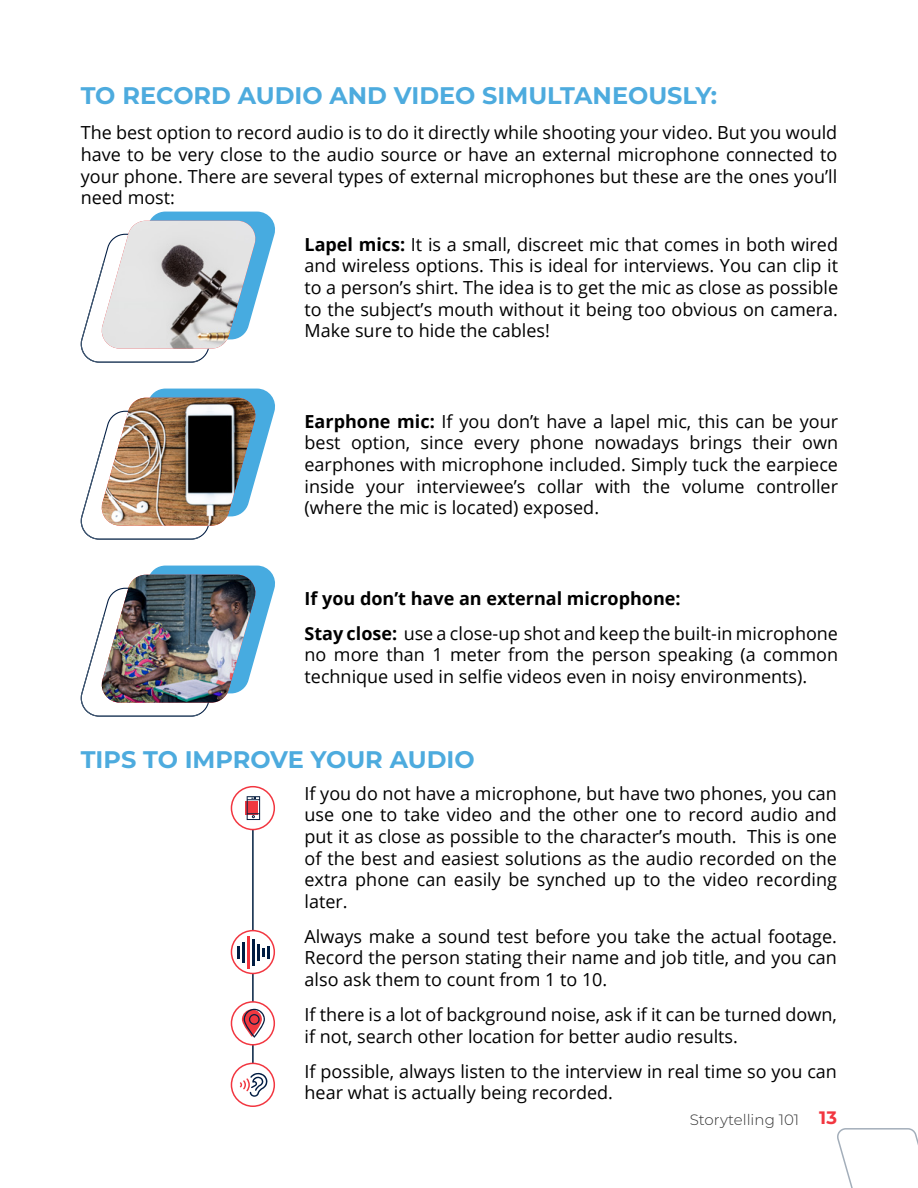
<style>
.page{position:relative;width:918px;height:1188px;background:#fff}
.page>*{position:absolute;margin:0;border:0;box-sizing:border-box;transform-origin:0 0}
.t1{font:700 24px "Montserrat";color:#4dabde}
.t2{font:18px/21.6px "Open Sans";color:#000;text-align:justify}
.t3{font:700 18px/35.1px "Open Sans";color:#000}
.t4{font:300 15px "Montserrat";color:#333}
.s1{font-weight:700}
.s2{font-weight:400}
.s3{font-weight:700;font-size:18px;color:#f23640}
</style>
<div class="page">
<svg style="left:837px;top:1128px;width:81px;height:60px"></svg>
<svg style="left:81px;top:212px;width:194px;height:151px"></svg>
<img style="left:81px;top:389px;width:194px;height:151px">
<img style="left:81px;top:566px;width:194px;height:151px">
<hr style="left:252px;top:810px;width:2px;height:275px;background:#001f40">
<div style="left:231px;top:787px;width:43px;height:43px;background:#fff;border-radius:50%"></div>
<div style="left:231px;top:786px;width:44px;height:44px;border:2px solid #f23640;border-radius:50%"></div>
<div style="left:231px;top:931px;width:43px;height:42px;background:#fff;border-radius:50%"></div>
<div style="left:231px;top:930px;width:44px;height:44px;border:2px solid #f23640;border-radius:50%"></div>
<div style="left:231px;top:1002px;width:43px;height:43px;background:#fff;border-radius:50%"></div>
<div style="left:231px;top:1001px;width:44px;height:45px;border:2px solid #f23640;border-radius:50%"></div>
<div style="left:231px;top:1063px;width:43px;height:43px;background:#fff;border-radius:50%"></div>
<div style="left:231px;top:1063px;width:44px;height:44px;border:2px solid #f23640;border-radius:50%"></div>
<div style="left:246px;top:801px;width:12px;height:14px;background:#a32f40"></div>
<svg style="left:247px;top:796px;width:13px;height:24px"></svg>
<hr style="left:247px;top:936px;width:3px;height:32px;background:#f5333b">
<hr style="left:242px;top:942px;width:3px;height:20px;background:#001c42">
<svg style="left:237px;top:946px;width:3px;height:12px"></svg>
<hr style="left:252px;top:939px;width:3px;height:26px;background:#001c42">
<hr style="left:257px;top:944px;width:3px;height:16px;background:#001c42">
<svg style="left:262px;top:946px;width:8px;height:12px"></svg>
<svg style="left:242px;top:1009px;width:20px;height:28px"></svg>
<svg style="left:244px;top:1009px;width:21px;height:29px"></svg>
<svg style="left:240px;top:1073px;width:28px;height:24px"></svg>
<h1 class="t1" style="left:81px;top:80px;width:638px">TO RECORD AUDIO AND VIDEO SIMULTANEOUSLY:</h1>
<p class="t2" style="left:81px;top:122px;width:758px">The best option to record audio is to do it directly while shooting your video. But you would have to be very close to the audio source or have an external microphone connected to your phone. There are several types of external microphones but these are the ones you’ll need most:</p>
<p class="t2" style="left:305px;top:233px;width:535px"><span class="s1">Lapel mics:</span> It is a small, discreet mic that comes in both wired and wireless options. This is ideal for interviews. You can clip it to a person’s shirt. The idea is to get the mic as close as possible to the subject’s mouth without it being too obvious on camera.<br>Make sure to hide the cables!</p>
<p class="t2" style="left:305px;top:410px;width:535px"><span class="s1">Earphone mic:</span> If you don’t have a lapel mic, this can be your best option, since every phone nowadays brings their own earphones with microphone included. Simply tuck the earpiece inside your interviewee’s collar with the volume controller (where the mic is located) exposed.</p>
<p class="t3" style="left:305px;top:580px;width:535px">If you don’t have an external microphone:<br>Stay close: <span class="s2">use a close-up shot and keep the built-in microphone</span></p>
<p class="t2" style="left:305px;top:644px;width:535px">no more than 1 meter from the person speaking (a common technique used in selfie videos even in noisy environments).</p>
<h1 class="t1" style="left:81px;top:744px;width:395px">TIPS TO IMPROVE YOUR AUDIO</h1>
<p class="t2" style="left:305px;top:782px;width:534px">If you do not have a microphone, but have two phones, you can use one to take video and the other one to record audio and put it as close as possible to the character’s mouth. This is one of the best and easiest solutions as the audio recorded on the extra phone can easily be synched up to the video recording later.</p>
<p class="t2" style="left:305px;top:925px;width:534px">Always make a sound test before you take the actual footage.<br>Record the person stating their name and job title, and you can also ask them to count from 1 to 10.</p>
<p class="t2" style="left:305px;top:1003px;width:534px">If there is a lot of background noise, ask if it can be turned down, if not, search other location for better audio results.</p>
<p class="t2" style="left:305px;top:1060px;width:534px">If possible, always listen to the interview in real time so you can hear what is actually being recorded.</p>
<p class="t4" style="left:690px;top:1109px;width:149px">Storytelling 101 <span class="s3">13</span></p>
</div>
